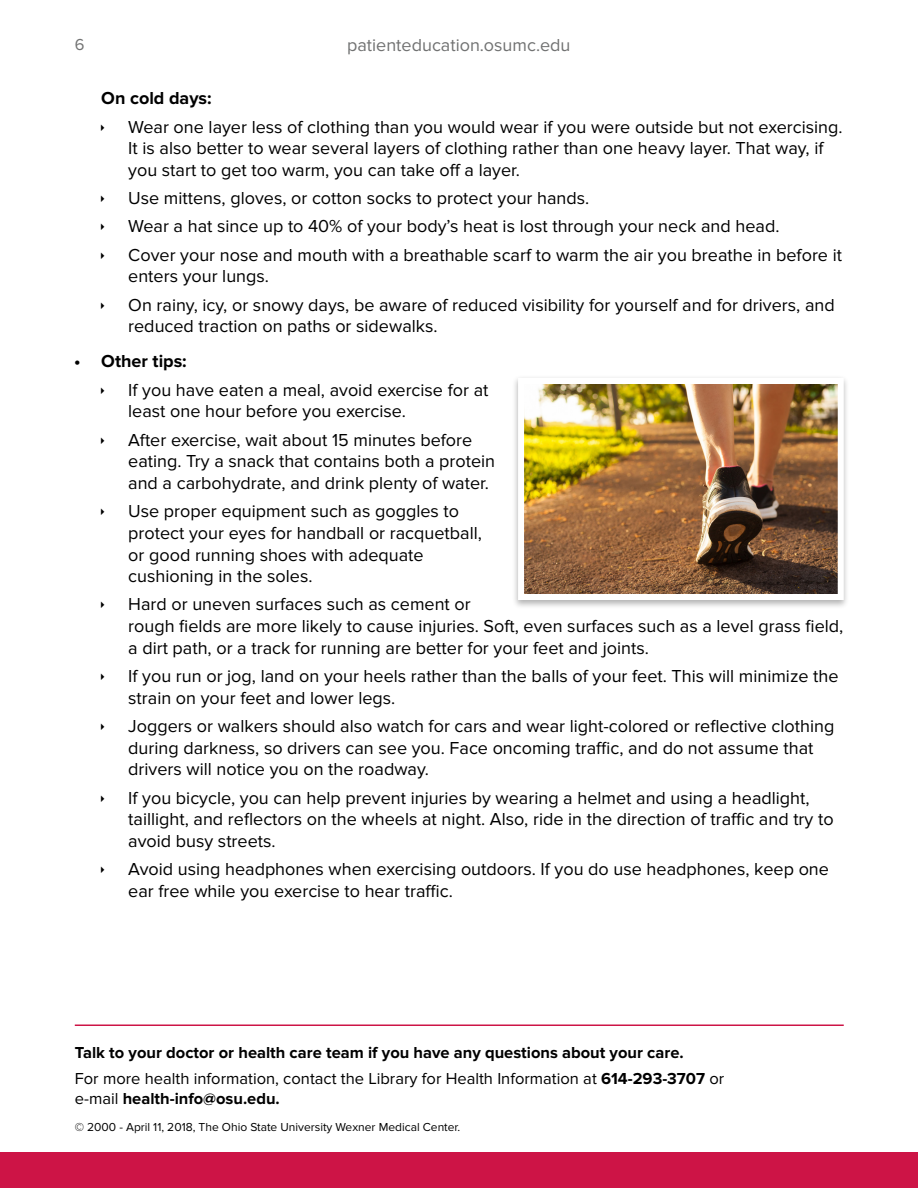
<style>
.page{position:relative;width:918px;height:1188px;background:#fff}
.page>*{position:absolute;margin:0;border:0;box-sizing:border-box;transform-origin:0 0}
.t1{font:18px/21.6px "Proxima Nova";color:#000}
.t2{font:18px "Proxima Nova";color:#717272}
.t3{font:700 18px "Proxima Nova";color:#000}
.t4{font:700 16.5px/26.5px "Proxima Nova";color:#000}
.t5{font:16.5px "Proxima Nova";color:#717272}
.t6{font:12px "Proxima Nova";color:#000}
.s1{font-weight:400}
</style>
<div class="page">
<hr style="left:75px;top:1024px;width:769px;height:2px;background:#cd1446">
<div style="left:0;top:1152px;width:918px;height:36px;background:#cd1446"></div>
<div style="left:512px;top:375px;width:338px;height:234px;background:#000;opacity:.3"></div>
<img style="left:525px;top:385px;width:312px;height:208px">
<div style="left:518px;top:378px;width:326px;height:222px;border:6px solid #fff"></div>
<p class="t5" style="left:75px;top:35px;width:11px">6</p>
<p class="t2" style="left:347px;top:35px;width:225px">patienteducation.osumc.edu</p>
<p class="t3" style="left:101px;top:88px;width:112px">On cold days:</p>
<p class="t1" style="left:128px;top:116px;width:716px">Wear one layer less of clothing than you would wear if you were outside but not exercising.<br>It is also better to wear several layers of clothing rather than one heavy layer. That way, if you start to get too warm, you can take off a layer.</p>
<p class="t1" style="left:128px;top:184px;width:715px;line-height:28.3px">Use mittens, gloves, or cotton socks to protect your hands.<br>Wear a hat since up to 40% of your body’s heat is lost through your neck and head.<br>Cover your nose and mouth with a breathable scarf to warm the air you breathe in before it</p>
<p class="t1" style="left:128px;top:263px;width:708px;line-height:28.3px">enters your lungs.<br>On rainy, icy, or snowy days, be aware of reduced visibility for yourself and for drivers, and</p>
<p class="t1" style="left:128px;top:316px;width:311px">reduced traction on paths or sidewalks.</p>
<p class="t3" style="left:74px;top:351px;width:114px">• Other tips:</p>
<p class="t1" style="left:128px;top:379px;width:362px">If you have eaten a meal, avoid exercise for at least one hour before you exercise.</p>
<p class="t1" style="left:128px;top:429px;width:368px">After exercise, wait about 15 minutes before eating. Try a snack that contains both a protein and a carbohydrate, and drink plenty of water.</p>
<p class="t1" style="left:128px;top:501px;width:355px">Use proper equipment such as goggles to protect your eyes for handball or racquetball, or good running shoes with adequate cushioning in the soles.</p>
<p class="t1" style="left:128px;top:594px;width:717px">Hard or uneven surfaces such as cement or<br>rough fields are more likely to cause injuries. Soft, even surfaces such as a level grass field, a dirt path, or a track for running are better for your feet and joints.</p>
<p class="t1" style="left:128px;top:666px;width:712px">If you run or jog, land on your heels rather than the balls of your feet. This will minimize the strain on your feet and lower legs.</p>
<p class="t1" style="left:128px;top:715px;width:708px">Joggers or walkers should also watch for cars and wear light-colored or reflective clothing during darkness, so drivers can see you. Face oncoming traffic, and do not assume that drivers will notice you on the roadway.</p>
<p class="t1" style="left:128px;top:787px;width:707px">If you bicycle, you can help prevent injuries by wearing a helmet and using a headlight, taillight, and reflectors on the wheels at night. Also, ride in the direction of traffic and try to avoid busy streets.</p>
<p class="t1" style="left:128px;top:859px;width:702px">Avoid using headphones when exercising outdoors. If you do use headphones, keep one ear free while you exercise to hear traffic.</p>
<p class="t4" style="left:75px;top:1039px;width:651px">Talk to your doctor or health care team if you have any questions about your care.<br><span class="s1">For more health information, contact the Library for Health Information at</span> 614-293-3707 <span class="s1">or</span></p>
<p class="t4" style="left:75px;top:1086px;width:207px"><span class="s1">e-mail</span> health-info@osu.edu.</p>
<p class="t6" style="left:75px;top:1120px;width:387px">© 2000 - April 11, 2018, The Ohio State University Wexner Medical Center.</p>
</div>
